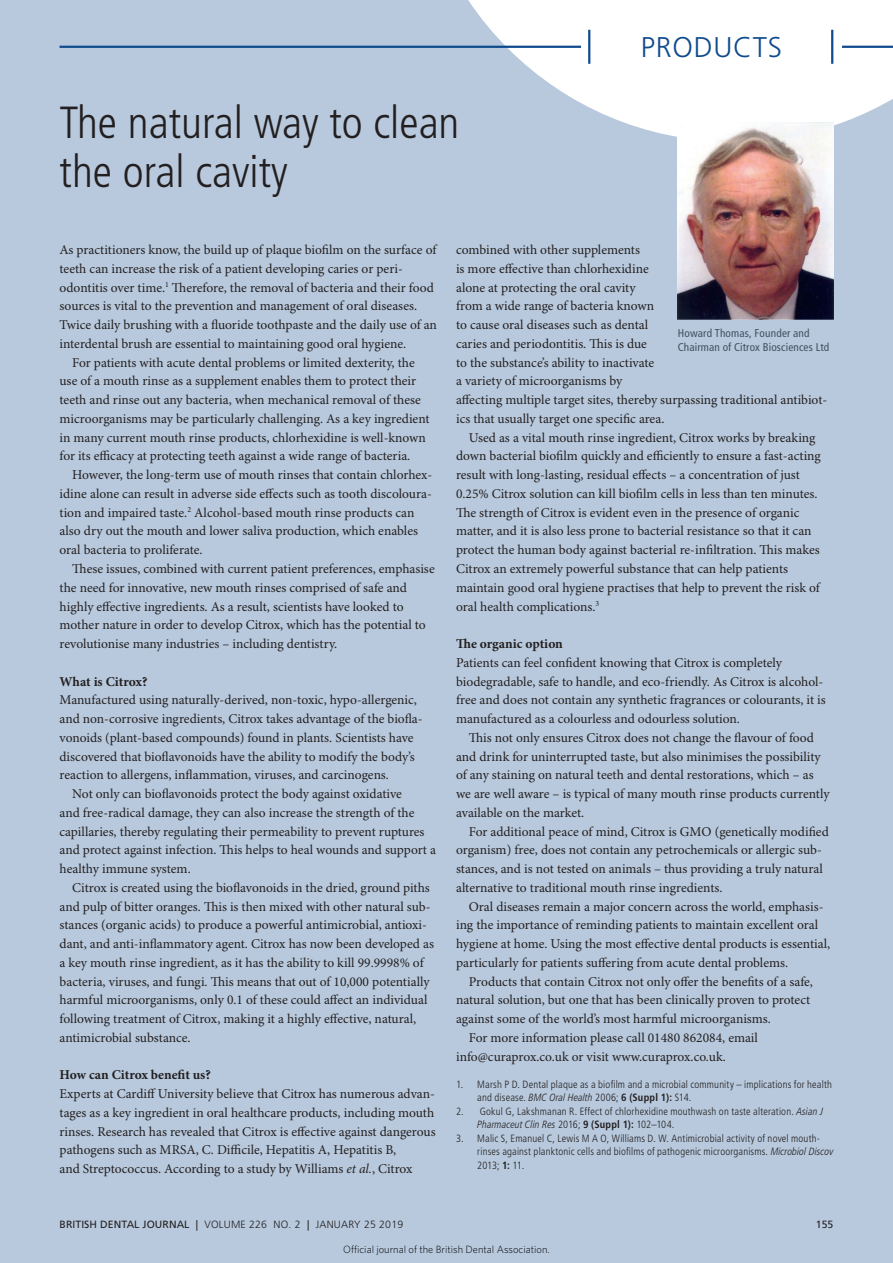
<style>
.page{position:relative;width:893px;height:1263px;background:#b8c9dd}
.page>*{position:absolute;margin:0;border:0;box-sizing:border-box;transform-origin:0 0}
.heading___2{font:300 condensed 45px/49.5px "Frutiger LT Std";color:#231f20}
.t1{font:300 28.5px "Frutiger LT Std";letter-spacing:.025em;color:#0f4b8d}
.body_9pt_ragged{font:13.5px/18.8px "Minion Pro";color:#231f20}
.body_9pt_ragged_1st{font:13.5px/18.8px "Minion Pro";color:#231f20}
.body_9pt_ragged_1st-2{font:700 13.5px "Minion Pro";letter-spacing:-.005em;color:#231f20}
.fig_caption_4_-_upfr{font:condensed 11.25px/13.5px "Frutiger LT Std";letter-spacing:.015em;color:#3e5261}
.references{font:300 condensed 10.5px/13.5px "Frutiger LT Std";letter-spacing:.015em;color:#231f20}
.page_footer{font:300 10.5px "Frutiger LT Std";letter-spacing:.02em;color:#231f20}
.t2{font:300 10.5px "Whitney";color:#000}
.page_footer-2{font:10.5px "Frutiger LT Std";color:#231f20}
.s1{font-style:italic}
.s2{font-weight:700}
.s3{font-weight:400}
</style>
<div class="page">
<svg style="left:415px;top:0;width:478px;height:142px;fill:#fff"></svg>
<img style="left:678px;top:123px;width:155px;height:197px">
<hr style="left:60px;top:46px;width:833px;height:2px;background:#0f4b8d">
<div style="left:581px;top:30px;width:261px;height:34px;background:#fff"></div>
<hr style="left:831px;top:30px;width:2px;height:34px;background:#0f4b8d">
<hr style="left:588px;top:30px;width:2px;height:34px;background:#0f4b8d">
<p class="heading___2" style="left:60px;top:98px;width:401px">The natural way to clean the oral cavity</p>
<h2 class="t1" style="left:641px;top:31px;width:143px">PRODUCTS</h2>
<p class="body_9pt_ragged_1st" style="left:60px;top:241px;width:379px">As practitioners know, the build up of plaque biofilm on the surface of teeth can increase the risk of a patient developing caries or peri&shy;odontitis over time.<sup>1</sup> Therefore, the removal of bacteria and their food sources is vital to the prevention and management of oral diseases.<br>Twice daily brushing with a fluoride toothpaste and the daily use of an interdental brush are essential to maintaining good oral hygiene.</p>
<p class="body_9pt_ragged" style="left:60px;top:354px;width:372px;text-indent:13px">For patients with acute dental problems or limited dexterity, the use of a mouth rinse as a supplement enables them to protect their teeth and rinse out any bacteria, when mechanical removal of these microorganisms may be particularly challenging. As a key ingredient in many current mouth rinse products, chlorhexidine is well-known for its efficacy at protecting teeth against a wide range of bacteria.</p>
<p class="body_9pt_ragged" style="left:60px;top:466px;width:374px;text-indent:13px">However, the long-term use of mouth rinses that contain chlorhex&shy;idine alone can result in adverse side effects such as tooth discoloura&shy;tion and impaired taste.<sup>2</sup> Alcohol-based mouth rinse products can also dry out the mouth and lower saliva production, which enables oral bacteria to proliferate.</p>
<p class="body_9pt_ragged" style="left:60px;top:560px;width:377px;text-indent:13px">These issues, combined with current patient preferences, emphasise the need for innovative, new mouth rinses comprised of safe and highly effective ingredients. As a result, scientists have looked to mother nature in order to develop Citrox, which has the potential to revolutionise many industries – including dentistry.</p>
<p class="body_9pt_ragged_1st-2" style="left:60px;top:673px;width:89px">What is Citrox?</p>
<p class="body_9pt_ragged_1st" style="left:60px;top:691px;width:365px">Manufactured using naturally-derived, non-toxic, hypo-allergenic, and non-corrosive ingredients, Citrox takes advantage of the biofla&shy;vonoids (plant-based compounds) found in plants. Scientists have discovered that bioflavonoids have the ability to modify the body’s reaction to allergens, inflammation, viruses, and carcinogens.</p>
<p class="body_9pt_ragged" style="left:60px;top:785px;width:378px;text-indent:13px">Not only can bioflavonoids protect the body against oxidative<br>and free-radical damage, they can also increase the strength of the capillaries, thereby regulating their permeability to prevent ruptures and protect against infection. This helps to heal wounds and support a healthy immune system.</p>
<p class="body_9pt_ragged" style="left:60px;top:879px;width:376px;text-indent:13px">Citrox is created using the bioflavonoids in the dried, ground piths and pulp of bitter oranges. This is then mixed with other natural sub&shy;stances (organic acids) to produce a powerful antimicrobial, antioxi&shy;dant, and anti-inflammatory agent. Citrox has now been developed as a key mouth rinse ingredient, as it has the ability to kill 99.9998% of bacteria, viruses, and fungi. This means that out of 10,000 potentially harmful microorganisms, only 0.1 of these could affect an individual following treatment of Citrox, making it a highly effective, natural, antimicrobial substance.</p>
<p class="body_9pt_ragged_1st-2" style="left:60px;top:1067px;width:153px">How can Citrox benefit us?</p>
<p class="body_9pt_ragged_1st" style="left:60px;top:1085px;width:378px">Experts at Cardiff University believe that Citrox has numerous advan&shy;tages as a key ingredient in oral healthcare products, including mouth rinses. Research has revealed that Citrox is effective against dangerous pathogens such as MRSA, C. Difficile, Hepatitis A, Hepatitis B,<br>and Streptococcus. According to a study by Williams <span class="s1">et al.</span>, Citrox</p>
<p class="body_9pt_ragged_1st" style="left:456px;top:241px;width:373px">combined with other supplements<br>is more effective than chlorhexidine<br>alone at protecting the oral cavity<br>from a wide range of bacteria known<br>to cause oral diseases such as dental<br>caries and periodontitis. This is due<br>to the substance’s ability to inactivate<br>a variety of microorganisms by<br>affecting multiple target sites, thereby surpassing traditional antibiot&shy;ics that usually target one specific area.</p>
<p class="body_9pt_ragged" style="left:456px;top:429px;width:366px;text-indent:13px">Used as a vital mouth rinse ingredient, Citrox works by breaking down bacterial biofilm quickly and efficiently to ensure a fast-acting result with long-lasting, residual effects – a concentration of just 0.25% Citrox solution can kill biofilm cells in less than ten minutes.<br>The strength of Citrox is evident even in the presence of organic matter, and it is also less prone to bacterial resistance so that it can protect the human body against bacterial re-infiltration. This makes Citrox an extremely powerful substance that can help patients maintain good oral hygiene practises that help to prevent the risk of oral health complications.<sup>3</sup></p>
<p class="body_9pt_ragged_1st-2" style="left:456px;top:636px;width:108px">The organic option</p>
<p class="body_9pt_ragged_1st" style="left:456px;top:654px;width:371px">Patients can feel confident knowing that Citrox is completely biodegradable, safe to handle, and eco-friendly. As Citrox is alcohol&shy;free and does not contain any synthetic fragrances or colourants, it is manufactured as a colourless and odourless solution.</p>
<p class="body_9pt_ragged" style="left:456px;top:729px;width:375px;text-indent:13px">This not only ensures Citrox does not change the flavour of food and drink for uninterrupted taste, but also minimises the possibility of any staining on natural teeth and dental restorations, which – as we are well aware – is typical of many mouth rinse products currently available on the market.</p>
<p class="body_9pt_ragged" style="left:456px;top:822px;width:374px;text-indent:13px">For additional peace of mind, Citrox is GMO (genetically modified organism) free, does not contain any petrochemicals or allergic sub&shy;stances, and is not tested on animals – thus providing a truly natural alternative to traditional mouth rinse ingredients.</p>
<p class="body_9pt_ragged" style="left:456px;top:897px;width:376px;text-indent:13px">Oral diseases remain a major concern across the world, emphasis&shy;ing the importance of reminding patients to maintain excellent oral hygiene at home. Using the most effective dental products is essential, particularly for patients suffering from acute dental problems.</p>
<p class="body_9pt_ragged" style="left:456px;top:972px;width:358px;text-indent:13px">Products that contain Citrox not only offer the benefits of a safe, natural solution, but one that has been clinically proven to protect against some of the world’s most harmful microorganisms.</p>
<p class="body_9pt_ragged" style="left:456px;top:1029px;width:303px;text-indent:13px">For more information please call 01480 862084, email info@curaprox.co.uk or visit www.curaprox.co.uk.</p>
<p class="references" style="left:477px;top:1077px;width:356px;text-indent:-21px">1. Marsh P D. Dental plaque as a biofilm and a microbial community – implications for health and disease. <span class="s1">BMC Oral Health</span> 2006; <span class="s2">6 (Suppl 1):</span> S14.</p>
<p class="references" style="left:477px;top:1104px;width:347px;text-indent:-21px">2. Gokul G, Lakshmanan R. Effect of chlorhexidine mouthwash on taste alteration. <span class="s1">Asian J<br>Pharmaceut Clin Res</span> 2016; <span class="s2">9 (Suppl 1):</span> 102–104.</p>
<p class="references" style="left:477px;top:1131px;width:358px;text-indent:-21px">3. Malic S, Emanuel C, Lewis M A O, Williams D. W. Antimicrobial activity of novel mouth&shy;rinses against planktonic cells and biofilms of pathogenic microorganisms. <span class="s1">Microbiol Discov<br></span>2013; <span class="s2">1:</span> 11.</p>
<p class="fig_caption_4_-_upfr" style="left:678px;top:326px;width:153px">Howard Thomas, Founder and<br>Chairman of Citrox Biosciences Ltd</p>
<p class="page_footer" style="left:60px;top:1219px;width:345px"><span class="s3">BRITISH DENTAL JOURNAL |</span> VOLUME 226 NO. 2 <span class="s3">|</span> JANUARY 25 2019</p>
<p class="page_footer-2" style="left:816px;top:1218px;width:19px">155</p>
<p class="t2" style="left:343px;top:1243px;width:208px">Official journal of the British Dental Association.</p>
</div>
